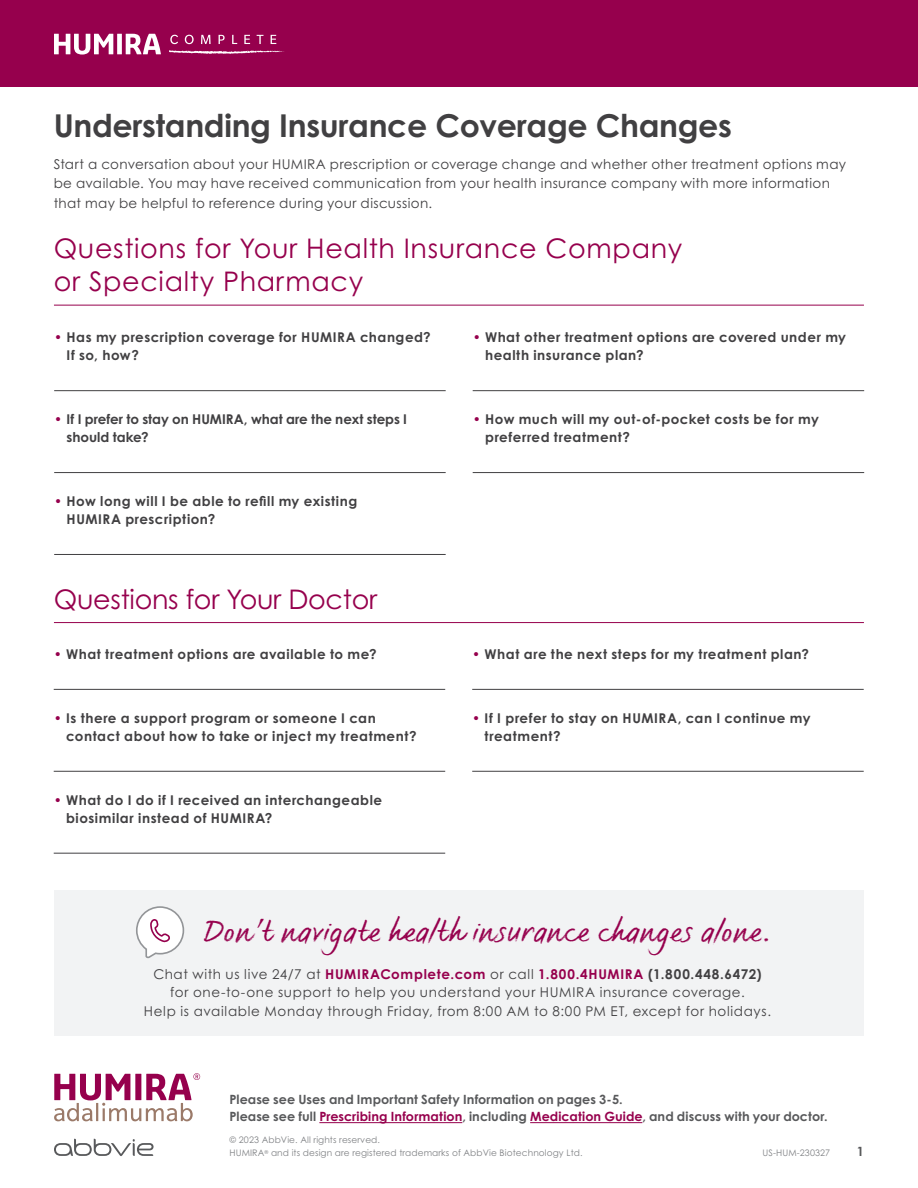
<style>
.page{position:relative;width:918px;height:1188px;background:#fff}
.page>*{position:absolute;margin:0;border:0;box-sizing:border-box;transform-origin:0 0}
.t1{font:700 31.5px "Century Gothic Pro";letter-spacing:-.01em;color:#414042}
.t2{font:30px "FS Sammy";letter-spacing:.025em;color:#96004d}
.t3{font:27px/33px "Century Gothic Pro";letter-spacing:.025em;color:#96004d}
.t4{font:27px "Century Gothic Pro";letter-spacing:-.01em;color:#96004d}
.t5{font:700 13.5px/18px "Century Gothic Pro";letter-spacing:.04em;color:#414042}
.t6{font:13.5px/19.5px "Century Gothic Pro";letter-spacing:.03em;color:#414042}
.t7{font:13.5px/18.8px "Century Gothic Pro";letter-spacing:.05em;color:#414042;text-align:center}
.t8{font:700 13.5px/18px "Century Gothic Pro";color:#414042}
.t9{font:700 12.75px/17.2px "Century Gothic Pro";letter-spacing:.005em;color:#58595b}
.t10{font:9px/13.5px "Century Gothic Pro";letter-spacing:.01em;color:#808285}
.s1{color:#96004d}
.s2{font-weight:700;color:#96004d}
.s3{font-weight:700}
</style>
<div class="page">
<hr style="left:319px;top:1122px;width:143px;height:1px;background:#96004d">
<hr style="left:530px;top:1122px;width:112px;height:1px;background:#96004d">
<svg style="left:54px;top:1139px;width:100px;height:17px"></svg>
<div style="left:0;top:0;width:918px;height:86px;background:#96004d"></div>
<hr style="left:54px;top:305px;width:810px;height:1px;background:#96004d">
<hr style="left:54px;top:390px;width:392px;height:1px;background:#414042">
<hr style="left:54px;top:472px;width:392px;height:1px;background:#414042">
<hr style="left:54px;top:554px;width:392px;height:1px;background:#414042">
<hr style="left:473px;top:390px;width:391px;height:1px;background:#414042">
<hr style="left:473px;top:472px;width:391px;height:1px;background:#414042">
<svg style="left:170px;top:35px;width:8px;height:9px"></svg>
<svg style="left:185px;top:35px;width:9px;height:9px"></svg>
<svg style="left:201px;top:35px;width:10px;height:9px"></svg>
<svg style="left:219px;top:35px;width:6px;height:9px"></svg>
<svg style="left:232px;top:35px;width:5px;height:9px"></svg>
<svg style="left:244px;top:35px;width:6px;height:9px"></svg>
<svg style="left:257px;top:35px;width:6px;height:9px"></svg>
<svg style="left:271px;top:35px;width:5px;height:9px"></svg>
<div style="left:117px;top:34px;width:5px;height:20px;background:#fff"></div>
<svg style="left:54px;top:34px;width:59px;height:21px"></svg>
<svg style="left:126px;top:34px;width:35px;height:20px"></svg>
<svg style="left:169px;top:50px;width:116px;height:4px"></svg>
<hr style="left:54px;top:622px;width:810px;height:1px;background:#96004d">
<hr style="left:54px;top:689px;width:391px;height:1px;background:#414042">
<hr style="left:54px;top:771px;width:391px;height:1px;background:#414042">
<hr style="left:54px;top:853px;width:391px;height:1px;background:#414042">
<hr style="left:472px;top:689px;width:392px;height:1px;background:#414042">
<hr style="left:472px;top:771px;width:392px;height:1px;background:#414042">
<div style="left:54px;top:891px;width:810px;height:145px;background:#f2f3f4"></div>
<svg style="left:136px;top:906px;width:49px;height:52px"></svg>
<svg style="left:54px;top:1073px;width:146px;height:48px"></svg>
<h1 class="t1" style="left:54px;top:106px;width:680px">Understanding Insurance Coverage Changes</h1>
<p class="t6" style="left:54px;top:154px;width:794px">Start a conversation about your HUMIRA prescription or coverage change and whether other treatment options may be available. You may have received communication from your health insurance company with more information that may be helpful to reference during your discussion.</p>
<h3 class="t3" style="left:54px;top:232px;width:630px">Questions for Your Health Insurance Company or Specialty Pharmacy</h3>
<p class="t5" style="left:67px;top:328px;width:366px;text-indent:-12px"><span class="s1">•</span> Has my prescription coverage for HUMIRA changed?<br>If so, how?</p>
<p class="t5" style="left:485px;top:328px;width:363px;text-indent:-12px"><span class="s1">•</span> What other treatment options are covered under my health insurance plan?</p>
<p class="t8" style="left:67px;top:410px;width:342px;text-indent:-12px"><span class="s1">•</span> If I prefer to stay on HUMIRA, what are the next steps I should take?</p>
<p class="t5" style="left:67px;top:492px;width:292px;text-indent:-12px"><span class="s1">•</span> How long will I be able to refill my existing<br>HUMIRA prescription?</p>
<h3 class="t4" style="left:54px;top:583px;width:325px">Questions for Your Doctor</h3>
<p class="t5" style="left:54px;top:645px;width:325px"><span class="s1">•</span> What treatment options are available to me?</p>
<p class="t5" style="left:66px;top:709px;width:352px;text-indent:-12px"><span class="s1">•</span> Is there a support program or someone I can contact about how to take or inject my treatment?</p>
<p class="t5" style="left:66px;top:791px;width:318px;text-indent:-12px"><span class="s1">•</span> What do I do if I received an interchangeable biosimilar instead of HUMIRA?</p>
<p class="t5" style="left:485px;top:410px;width:335px;text-indent:-12px"><span class="s1">•</span> How much will my out-of-pocket costs be for my preferred treatment?</p>
<p class="t5" style="left:472px;top:645px;width:338px"><span class="s1">•</span> What are the next steps for my treatment plan?</p>
<p class="t5" style="left:485px;top:709px;width:328px;text-indent:-12px"><span class="s1">•</span> If I prefer to stay on HUMIRA, can I continue my treatment?</p>
<h2 class="t2" style="left:204px;top:913px;width:571px">Don’t navigate health insurance changes alone.</h2>
<p class="t7" style="left:144px;top:964px;width:629px">Chat with us live 24/7 at <span class="s2">HUMIRAComplete.com</span> or call <span class="s2">1.800.4HUMIRA</span> <span class="s3">(1.800.448.6472) </span>for one-to-one support to help you understand your HUMIRA insurance coverage.<br>Help is available Monday through Friday, from 8:00 AM to 8:00 PM ET, except for holidays.</p>
<p class="t9" style="left:230px;top:1091px;width:600px">Please see Uses and Important Safety Information on pages 3-5.<br>Please see full <span class="s1">Prescribing Information</span>, including <span class="s1">Medication Guide</span>, and discuss with your doctor.</p>
<p class="t10" style="left:230px;top:1133px;width:355px">© 2023 AbbVie. All rights reserved.<br>HUMIRA<sup>®</sup> and its design are registered trademarks of AbbVie Biotechnology Ltd.</p>
<p class="t10" style="left:763px;top:1146px;width:69px">US-HUM-230327</p>
<p class="t9" style="left:857px;top:1143px;width:9px">1</p>
</div>
